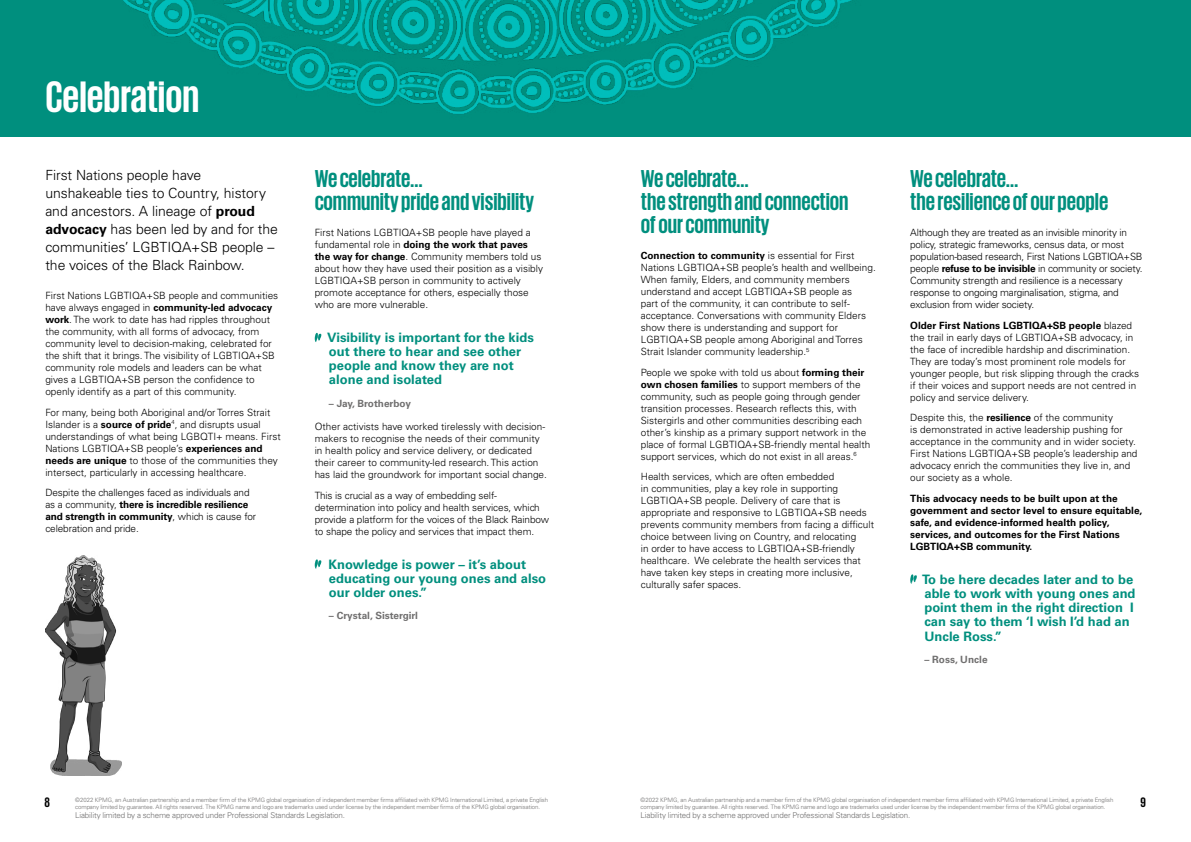
<style>
.page{position:relative;width:1191px;height:842px;background:#fff}
.page>*{position:absolute;margin:0;border:0;box-sizing:border-box;transform-origin:0 0}
.t1{font:700 45px "KPMG";color:#fff}
.t2{font:700 25px/23px "KPMG";color:#008f7e}
.t3{font:300 14px/18px "Univers LT Std";letter-spacing:-.005em;color:#000}
.t4{font:700 14px "KPMG";color:#000}
.t5{font:700 13px/14px "Univers LT Std";color:#008f7e}
.t6{font:300 10px/12px "Univers LT Std";color:#000}
.t7{font:300 10px/12px "Univers LT Std";letter-spacing:-.02em;color:#000}
.t8{font:700 10px/12px "Univers LT Std";color:#000}
.t9{font:700 10px "Univers LT Std";color:#706f6f}
.t10{font:300 8px "Univers LT Std";letter-spacing:-.02em;color:#706f6f}
.t11{font:300 6px/7px "Univers LT Std";letter-spacing:-.01em;color:#706f6f}
.s1{font-weight:700}
</style>
<div class="page">
<div style="left:0;top:0;width:1191px;height:136px;background:#008f7e"></div>
<img style="left:123px;top:0;width:729px;height:114px">
<svg style="left:910px;top:574px;width:7px;height:10px"></svg>
<svg style="left:315px;top:333px;width:6px;height:9px"></svg>
<svg style="left:315px;top:559px;width:6px;height:10px"></svg>
<img style="left:45px;top:556px;width:77px;height:220px">
<h1 class="t1" style="left:45px;top:74px;width:155px">Celebration</h1>
<h3 class="t3" style="left:45px;top:166px;width:234px">First Nations people have unshakeable ties to Country, history and ancestors. A lineage of <span class="s1">proud advocacy</span> has been led by and for the communities’ LGBTIQA+SB people – the voices of the Black Rainbow.</h3>
<p class="t6" style="left:45px;top:290px;width:234px">First Nations LGBTIQA+SB people and communities have always engaged in <span class="s1">community-led advocacy work</span>. The work to date has had ripples throughout the community, with all forms of advocacy, from community level to decision-making, celebrated for the shift that it brings. The visibility of LGBTIQA+SB community role models and leaders can be what gives a LGBTIQA+SB person the confidence to openly identify as a part of this community.</p>
<p class="t6" style="left:45px;top:406px;width:237px">For many, being both Aboriginal and/or Torres Strait Islander is a <span class="s1">source of pride</span><sup>4</sup>, and disrupts usual understandings of what being LGBQTI+ means. First Nations LGBTIQA+SB people’s <span class="s1">experiences and needs are unique</span> to those of the communities they intersect, particularly in accessing healthcare.</p>
<p class="t6" style="left:45px;top:487px;width:212px">Despite the challenges faced as individuals and as a community, <span class="s1">there is incredible resilience and strength in community</span>, which is cause for celebration and pride.</p>
<h2 class="t2" style="left:315px;top:166px;width:221px">We celebrate…<br>community pride and visibility</h2>
<p class="t6" style="left:315px;top:227px;width:230px">First Nations LGBTIQA+SB people have played a fundamental role in <span class="s1">doing the work that paves the way for change</span>. Community members told us about how they have used their position as a visibly LGBTIQA+SB person in community to actively promote acceptance for others, especially those who are more vulnerable.</p>
<h3 class="t5" style="left:327px;top:331px;width:208px">Visibility is important for the kids out there to hear and see other people and know they are not alone and isolated</h3>
<p class="t9" style="left:329px;top:398px;width:84px">– Jay, Brotherboy</p>
<p class="t6" style="left:315px;top:421px;width:234px">Other activists have worked tirelessly with decision&shy;makers to recognise the needs of their community in health policy and service delivery, or dedicated their career to community-led research. This action has laid the groundwork for important social change.</p>
<p class="t6" style="left:315px;top:489px;width:236px">This is crucial as a way of embedding self&shy;determination into policy and health services, which provide a platform for the voices of the Black Rainbow to shape the policy and services that impact them.</p>
<h3 class="t5" style="left:329px;top:557px;width:219px">Knowledge is power – it’s about educating our young ones and also our older ones.”</h3>
<p class="t9" style="left:329px;top:610px;width:90px">– Crystal, Sistergirl</p>
<h2 class="t2" style="left:641px;top:166px;width:209px">We celebrate…<br>the strength and connection of our community</h2>
<p class="t6" style="left:641px;top:250px;width:236px"><span class="s1">Connection to community</span> is essential for First Nations LGBTIQA+SB people’s health and wellbeing.<br>When family, Elders, and community members understand and accept LGBTIQA+SB people as<br>part of the community, it can contribute to self&shy;acceptance. Conversations with community Elders show there is understanding and support for LGBTIQA+SB people among Aboriginal and Torres Strait Islander community leadership.<sup>5</sup></p>
<p class="t6" style="left:641px;top:366px;width:231px">People we spoke with told us about <span class="s1">forming their own chosen families</span> to support members of the community, such as people going through gender transition processes. Research reflects this, with Sistergirls and other communities describing each other’s kinship as a primary support network in the place of formal LGBTIQA+SB-friendly mental health support services, which do not exist in all areas.<sup>6</sup></p>
<p class="t6" style="left:641px;top:471px;width:235px">Health services, which are often embedded<br>in communities, play a key role in supporting LGBTIQA+SB people. Delivery of care that is appropriate and responsive to LGBTIQA+SB needs prevents community members from facing a difficult choice between living on Country, and relocating<br>in order to have access to LGBTIQA+SB-friendly healthcare. We celebrate the health services that have taken key steps in creating more inclusive, culturally safer spaces.</p>
<h2 class="t2" style="left:910px;top:166px;width:199px">We celebrate…<br>the resilience of our people</h2>
<p class="t7" style="left:910px;top:227px;width:234px">Although they are treated as an invisible minority in policy, strategic frameworks, census data, or most population-based research, First Nations LGBTIQA+SB people <span class="s1">refuse to be invisible</span> in community or society.<br>Community strength and resilience is a necessary response to ongoing marginalisation, stigma, and exclusion from wider society.</p>
<p class="t6" style="left:910px;top:319px;width:230px"><span class="s1">Older First Nations LGBTIQA+SB people</span> blazed the trail in early days of LGBTIQA+SB advocacy, in the face of incredible hardship and discrimination.<br>They are today’s most prominent role models for younger people, but risk slipping through the cracks if their voices and support needs are not centred in policy and service delivery.</p>
<p class="t6" style="left:910px;top:412px;width:229px">Despite this, the <span class="s1">resilience</span> of the community<br>is demonstrated in active leadership pushing for acceptance in the community and in wider society.<br>First Nations LGBTIQA+SB people’s leadership and advocacy enrich the communities they live in, and our society as a whole.</p>
<p class="t8" style="left:910px;top:492px;width:234px">This advocacy needs to be built upon at the government and sector level to ensure equitable, safe, and evidence-informed health policy, services, and outcomes for the First Nations LGBTIQA+SB community.</p>
<h3 class="t5" style="left:922px;top:572px;width:215px;line-height:14.3px">To be here decades later and to be able to work with young ones and point them in the right direction I can say to them ‘I wish I’d had an<br>Uncle Ross.”</h3>
<p class="t9" style="left:924px;top:654px;width:65px">– Ross, Uncle</p>
<h3 class="t4" style="left:45px;top:795px;width:7px">8</h3>
<h3 class="t4" style="left:1140px;top:795px;width:7px">9</h3>
<p class="t11" style="left:75px;top:796px;width:474px">©2022 KPMG, an Australian partnership and a member firm of the KPMG global organisation of independent member firms affiliated with KPMG International Limited, a private English company limited by guarantee. All rights reserved. The KPMG name and logo are trademarks used under license by the independent member firms of the KPMG global organisation.</p>
<p class="t10" style="left:75px;top:811px;width:271px">Liability limited by a scheme approved under Professional Standards Legislation.</p>
<p class="t11" style="left:640px;top:796px;width:474px">©2022 KPMG, an Australian partnership and a member firm of the KPMG global organisation of independent member firms affiliated with KPMG International Limited, a private English company limited by guarantee. All rights reserved. The KPMG name and logo are trademarks used under license by the independent member firms of the KPMG global organisation.</p>
<p class="t10" style="left:640px;top:811px;width:271px">Liability limited by a scheme approved under Professional Standards Legislation.</p>
</div>
